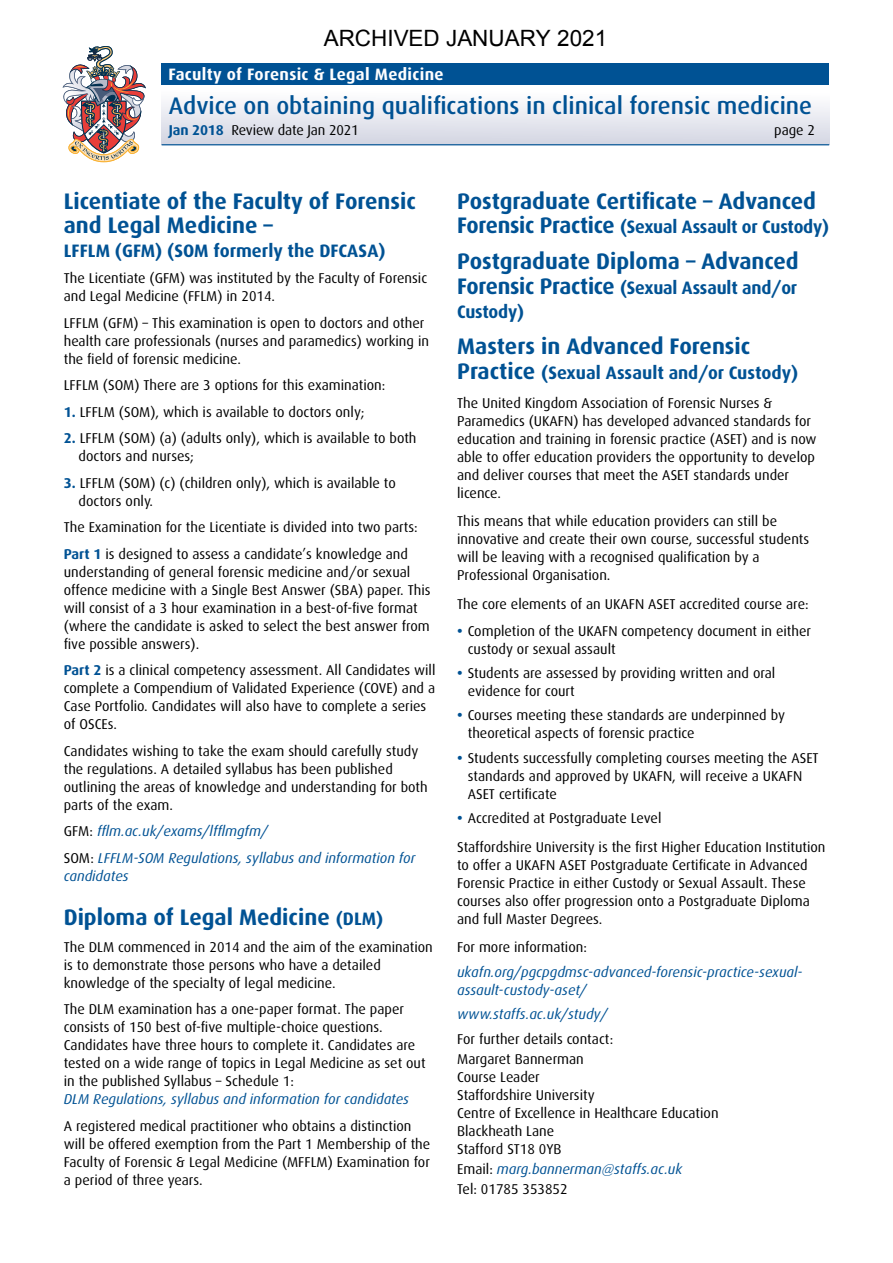
<style>
.page{position:relative;width:893px;height:1263px;background:#fff}
.page>*{position:absolute;margin:0;border:0;box-sizing:border-box;transform-origin:0 0}
.t1{font:500 24px "Dax";color:#005294}
.t2{font:700 22.5px/24px "Dax";color:#005294}
.t3{font:22.5px "Arial";color:#000}
.t4{font:700 18px/24.8px "Dax";letter-spacing:-.01em;color:#005294}
.t5{font:700 16.5px "Dax";letter-spacing:.02em;color:#fff}
.t6{font:14.25px/18px "Dax";color:#000}
.t7{font:italic 14.25px/18px "Dax";color:#005294}
.s1{font-weight:700;color:#005294}
.s2{font-style:normal;color:#000}
.s3{font-size:18px}
.s4{font-size:22.5px}
</style>
<div class="page">
<div style="left:162px;top:85px;width:667px;height:60px;background:linear-gradient(to bottom,#fff,#d3d6e3)"></div>
<div style="left:162px;top:64px;width:667px;height:21px;background:#005294"></div>
<hr style="left:162px;top:144px;width:667px;height:1px;background:#005294">
<svg style="left:63px;top:46px;width:83px;height:116px"></svg>
<h2 class="t3" style="left:324px;top:25px;width:285px">ARCHIVED JANUARY 2021</h2>
<p class="t5" style="left:168px;top:65px;width:277px">Faculty of Forensic &amp; Legal Medicine</p>
<h1 class="t1" style="left:169px;top:92px;width:645px">Advice on obtaining qualifications in clinical forensic medicine</h1>
<p class="t6" style="left:169px;top:121px;width:191px"><span class="s1">Jan 2018</span> Review date Jan 2021</p>
<p class="t6" style="left:774px;top:121px;width:43px">page 2</p>
<h2 class="t2" style="left:64px;top:189px;width:354px">Licentiate of the Faculty of Forensic and Legal Medicine –</h2>
<p class="t4" style="left:64px;top:238px;width:323px">LFFLM (GFM) (SOM formerly the DFCASA)</p>
<p class="t6" style="left:64px;top:269px;width:365px">The Licentiate (GFM) was instituted by the Faculty of Forensic and Legal Medicine (FFLM) in 2014.</p>
<p class="t6" style="left:64px;top:314px;width:367px">LFFLM (GFM) – This examination is open to doctors and other health care professionals (nurses and paramedics) working in the field of forensic medicine.</p>
<p class="t6" style="left:64px;top:376px;width:323px">LFFLM (SOM) There are 3 options for this examination:</p>
<p class="t6" style="left:64px;top:403px;width:302px"><span class="s1">1.</span> LFFLM (SOM), which is available to doctors only;</p>
<p class="t6" style="left:79px;top:429px;width:339px;text-indent:-15px"><span class="s1">2.</span> LFFLM (SOM) (a) (adults only), which is available to both doctors and nurses;</p>
<p class="t6" style="left:79px;top:474px;width:319px;text-indent:-15px"><span class="s1">3.</span> LFFLM (SOM) (c) (children only), which is available to doctors only.</p>
<p class="t6" style="left:64px;top:514px;width:355px;line-height:26.5px">The Examination for the Licentiate is divided into two parts:<br><span class="s1">Part 1</span> is designed to assess a candidate’s knowledge and</p>
<p class="t6" style="left:64px;top:563px;width:368px">understanding of general forensic medicine and/or sexual offence medicine with a Single Best Answer (SBA) paper. This will consist of a 3 hour examination in a best-of-five format (where the candidate is asked to select the best answer from five possible answers).</p>
<p class="t6" style="left:64px;top:661px;width:373px"><span class="s1">Part 2</span> is a clinical competency assessment. All Candidates will complete a Compendium of Validated Experience (COVE) and a Case Portfolio. Candidates will also have to complete a series of OSCEs.</p>
<p class="t6" style="left:64px;top:742px;width:365px">Candidates wishing to take the exam should carefully study the regulations. A detailed syllabus has been published outlining the areas of knowledge and understanding for both parts of the exam.</p>
<p class="t7" style="left:64px;top:818px;width:353px;line-height:26.5px"><span class="s2">GFM:</span> fflm.ac.uk/exams/lfflmgfm/<br><span class="s2">SOM:</span> LFFLM-SOM Regulations, syllabus and information for</p>
<p class="t7" style="left:64px;top:867px;width:66px">candidates</p>
<h2 class="t2" style="left:64px;top:906px;width:321px">Diploma of Legal Medicine <span class="s3">(DLM)</span></h2>
<p class="t6" style="left:64px;top:938px;width:371px">The DLM commenced in 2014 and the aim of the examination is to demonstrate those persons who have a detailed knowledge of the specialty of legal medicine.</p>
<p class="t6" style="left:64px;top:1001px;width:363px">The DLM examination has a one-paper format. The paper consists of 150 best of-five multiple-choice questions.<br>Candidates have three hours to complete it. Candidates are tested on a wide range of topics in Legal Medicine as set out in the published Syllabus – Schedule 1:</p>
<p class="t7" style="left:64px;top:1091px;width:347px">DLM Regulations, syllabus and information for candidates</p>
<p class="t6" style="left:64px;top:1117px;width:368px">A registered medical practitioner who obtains a distinction will be offered exemption from the Part 1 Membership of the Faculty of Forensic &amp; Legal Medicine (MFFLM) Examination for a period of three years.</p>
<h2 class="t2" style="left:457px;top:189px;width:360px">Postgraduate Certificate – Advanced</h2>
<p class="t4" style="left:457px;top:215px;width:374px"><span class="s4">Forensic Practice</span> (Sexual Assault or Custody)</p>
<h2 class="t2" style="left:457px;top:249px;width:343px">Postgraduate Diploma – Advanced</h2>
<p class="t4" style="left:457px;top:275px;width:342px"><span class="s4">Forensic Practice</span> (Sexual Assault and/or<br>Custody)</p>
<h2 class="t2" style="left:457px;top:334px;width:295px">Masters in Advanced Forensic</h2>
<p class="t4" style="left:457px;top:361px;width:343px"><span class="s4">Practice</span> (Sexual Assault and/or Custody)</p>
<p class="t6" style="left:457px;top:394px;width:361px">The United Kingdom Association of Forensic Nurses &amp; Paramedics (UKAFN) has developed advanced standards for education and training in forensic practice (ASET) and is now able to offer education providers the opportunity to develop and deliver courses that meet the ASET standards under licence.</p>
<p class="t6" style="left:457px;top:513px;width:354px">This means that while education providers can still be innovative and create their own course, successful students will be leaving with a recognised qualification by a Professional Organisation.</p>
<p class="t6" style="left:457px;top:595px;width:353px">The core elements of an UKAFN ASET accredited course are:</p>
<p class="t6" style="left:468px;top:622px;width:345px;text-indent:-11px"><span class="s1">•</span> Completion of the UKAFN competency document in either custody or sexual assault</p>
<p class="t6" style="left:468px;top:664px;width:309px;text-indent:-11px"><span class="s1">•</span> Students are assessed by providing written and oral evidence for court</p>
<p class="t6" style="left:468px;top:706px;width:319px;text-indent:-11px"><span class="s1">•</span> Courses meeting these standards are underpinned by theoretical aspects of forensic practice</p>
<p class="t6" style="left:468px;top:749px;width:352px;text-indent:-11px"><span class="s1">•</span> Students successfully completing courses meeting the ASET standards and approved by UKAFN, will receive a UKAFN<br>ASET certificate</p>
<p class="t6" style="left:457px;top:804px;width:370px;line-height:28.7px"><span class="s1">•</span> Accredited at Postgraduate Level<br>Staffordshire University is the first Higher Education Institution</p>
<p class="t6" style="left:457px;top:856px;width:354px">to offer a UKAFN ASET Postgraduate Certificate in Advanced Forensic Practice in either Custody or Sexual Assault. These courses also offer progression onto a Postgraduate Diploma and full Master Degrees.</p>
<p class="t6" style="left:457px;top:938px;width:131px">For more information:</p>
<p class="t7" style="left:457px;top:963px;width:347px">ukafn.org/pgcpgdmsc-advanced-forensic-practice-sexual&shy;assault-custody-aset/</p>
<p class="t7" style="left:457px;top:1005px;width:152px">www.staffs.ac.uk/study/</p>
<p class="t6" style="left:457px;top:1029px;width:158px;line-height:20.1px">For further details contact:<br>Margaret Bannerman</p>
<p class="t6" style="left:457px;top:1068px;width:263px">Course Leader<br>Staffordshire University<br>Centre of Excellence in Healthcare Education<br>Blackheath Lane<br>Stafford ST18 0YB</p>
<p class="t7" style="left:457px;top:1159px;width:227px;line-height:20.1px"><span class="s2">Email:</span> marg.bannerman@staffs.ac.uk<br><span class="s2">Tel: 01785 353852</span></p>
</div>
